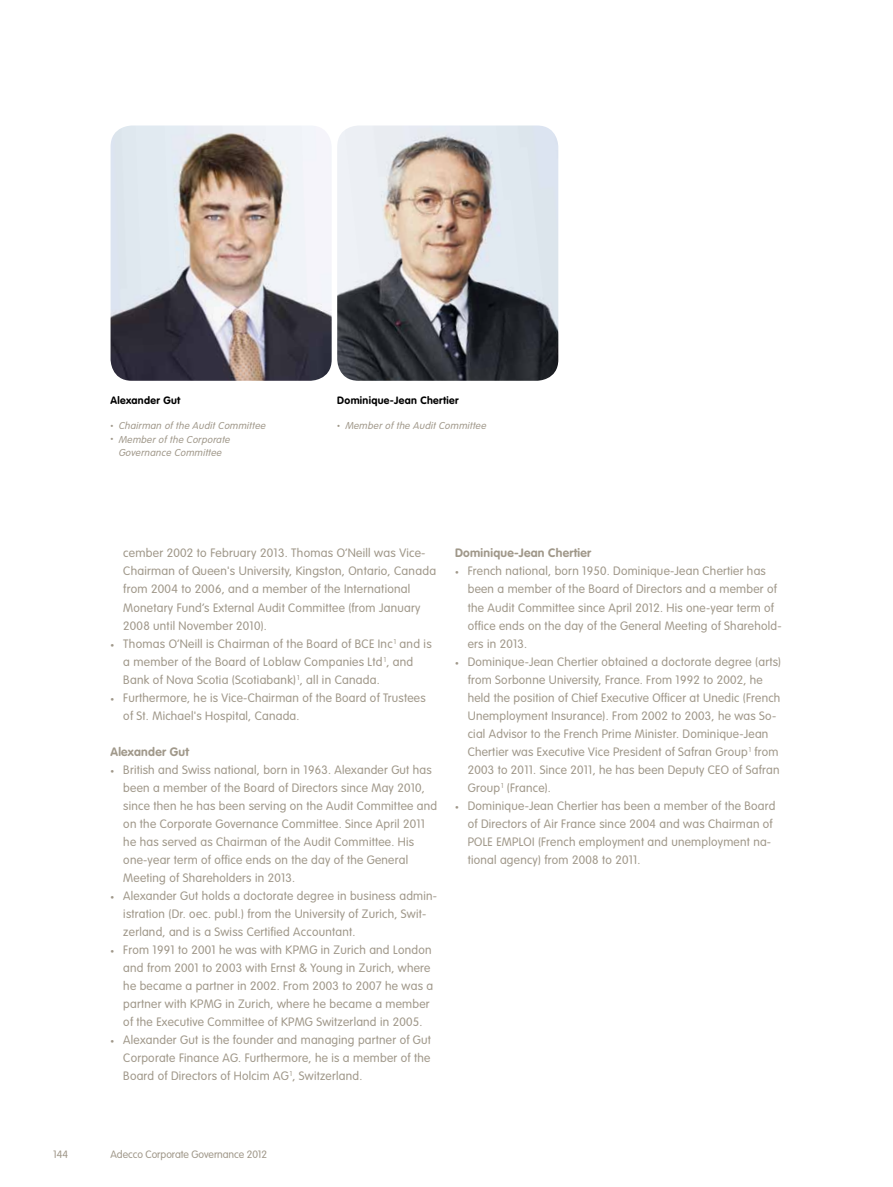
<style>
.page{position:relative;width:893px;height:1187px;background:#fff}
.page>*{position:absolute;margin:0;border:0;box-sizing:border-box;transform-origin:0 0}
.t1{font:300 12px/18px "VAG Rounded Std";letter-spacing:.02em;color:#a0988a}
.t2{font:700 12px "VAG Rounded Std";letter-spacing:.02em;color:#a0988a}
.t3{font:italic 300 10.5px/13.5px "VAG Rundschrift D";letter-spacing:.03em;color:#a0988a;text-align:center}
.t4{font:700 10.5px "VAG Rounded Std";letter-spacing:.03em;color:#000}
.t5{font:300 10.5px "VAG Rounded Std";letter-spacing:-.005em;color:#a0988a}
.s1{font-family:"VAG Rounded Std";font-style:normal;font-size:6px}
.s2{font-size:7.5px}
</style>
<div class="page">
<img style="left:337px;top:125px;width:221px;height:256px">
<img style="left:111px;top:125px;width:221px;height:256px">
<p class="t4" style="left:111px;top:394px;width:71px">Alexander Gut</p>
<p class="t3" style="left:111px;top:419px;width:157px"><span class="s1">•</span> Chairman of the Audit Committee</p>
<p class="t3" style="left:111px;top:432px;width:121px"><span class="s1">•</span> Member of the Corporate<br>Governance Committee</p>
<p class="t4" style="left:337px;top:394px;width:123px">Dominique-Jean Chertier</p>
<p class="t3" style="left:337px;top:419px;width:151px"><span class="s1">•</span> Member of the Audit Committee</p>
<p class="t1" style="left:123px;top:544px;width:314px">cember 2002 to February 2013. Thomas O’Neill was Vice-Chairman of Queen's University, Kingston, Ontario, Canada from 2004 to 2006, and a member of the International Monetary Fund’s External Audit Committee (from January 2008 until November 2010).</p>
<p class="t1" style="left:123px;top:634px;width:310px;text-indent:-13px"><span class="s2">•</span> Thomas O’Neill is Chairman of the Board of BCE Inc<sup>1</sup> and is a member of the Board of Loblaw Companies Ltd<sup>1</sup>, and<br>Bank of Nova Scotia (Scotiabank)<sup>1</sup>, all in Canada.</p>
<p class="t1" style="left:123px;top:688px;width:304px;text-indent:-13px"><span class="s2">•</span> Furthermore, he is Vice-Chairman of the Board of Trustees of St. Michael's Hospital, Canada.</p>
<p class="t2" style="left:111px;top:744px;width:80px">Alexander Gut</p>
<p class="t1" style="left:123px;top:760px;width:315px;text-indent:-13px"><span class="s2">•</span> British and Swiss national, born in 1963. Alexander Gut has been a member of the Board of Directors since May 2010, since then he has been serving on the Audit Committee and on the Corporate Governance Committee. Since April 2011 he has served as Chairman of the Audit Committee. His one-year term of office ends on the day of the General Meeting of Shareholders in 2013.</p>
<p class="t1" style="left:123px;top:886px;width:315px;text-indent:-13px"><span class="s2">•</span> Alexander Gut holds a doctorate degree in business admin&shy;istration (Dr. oec. publ.) from the University of Zurich, Swit&shy;zerland, and is a Swiss Certified Accountant.</p>
<p class="t1" style="left:123px;top:940px;width:311px;text-indent:-13px"><span class="s2">•</span> From 1991 to 2001 he was with KPMG in Zurich and London and from 2001 to 2003 with Ernst &amp; Young in Zurich, where he became a partner in 2002. From 2003 to 2007 he was a partner with KPMG in Zurich, where he became a member of the Executive Committee of KPMG Switzerland in 2005.</p>
<p class="t1" style="left:123px;top:1030px;width:309px;text-align:justify;text-indent:-13px"><span class="s2">•</span> Alexander Gut is the founder and managing partner of Gut Corporate Finance AG. Furthermore, he is a member of the Board of Directors of Holcim AG<sup>1</sup>, Switzerland.</p>
<p class="t2" style="left:455px;top:546px;width:138px">Dominique-Jean Chertier</p>
<p class="t1" style="left:468px;top:562px;width:315px;text-indent:-13px"><span class="s2">•</span> French national, born 1950. Dominique-Jean Chertier has been a member of the Board of Directors and a member of the Audit Committee since April 2012. His one-year term of office ends on the day of the General Meeting of Sharehold&shy;ers in 2013.</p>
<p class="t1" style="left:468px;top:652px;width:315px;text-indent:-13px"><span class="s2">•</span> Dominique-Jean Chertier obtained a doctorate degree (arts) from Sorbonne University, France. From 1992 to 2002, he held the position of Chief Executive Officer at Unedic (French Unemployment Insurance). From 2002 to 2003, he was So&shy;cial Advisor to the French Prime Minister. Dominique-Jean Chertier was Executive Vice President of Safran Group<sup>1</sup> from 2003 to 2011. Since 2011, he has been Deputy CEO of Safran Group<sup>1</sup> (France).</p>
<p class="t1" style="left:468px;top:796px;width:309px;text-indent:-13px"><span class="s2">•</span> Dominique-Jean Chertier has been a member of the Board of Directors of Air France since 2004 and was Chairman of POLE EMPLOI (French employment and unemployment na&shy;tional agency) from 2008 to 2011.</p>
<p class="t5" style="left:53px;top:1147px;width:16px">144</p>
<p class="t5" style="left:111px;top:1147px;width:158px">Adecco Corporate Governance 2012</p>
</div>
